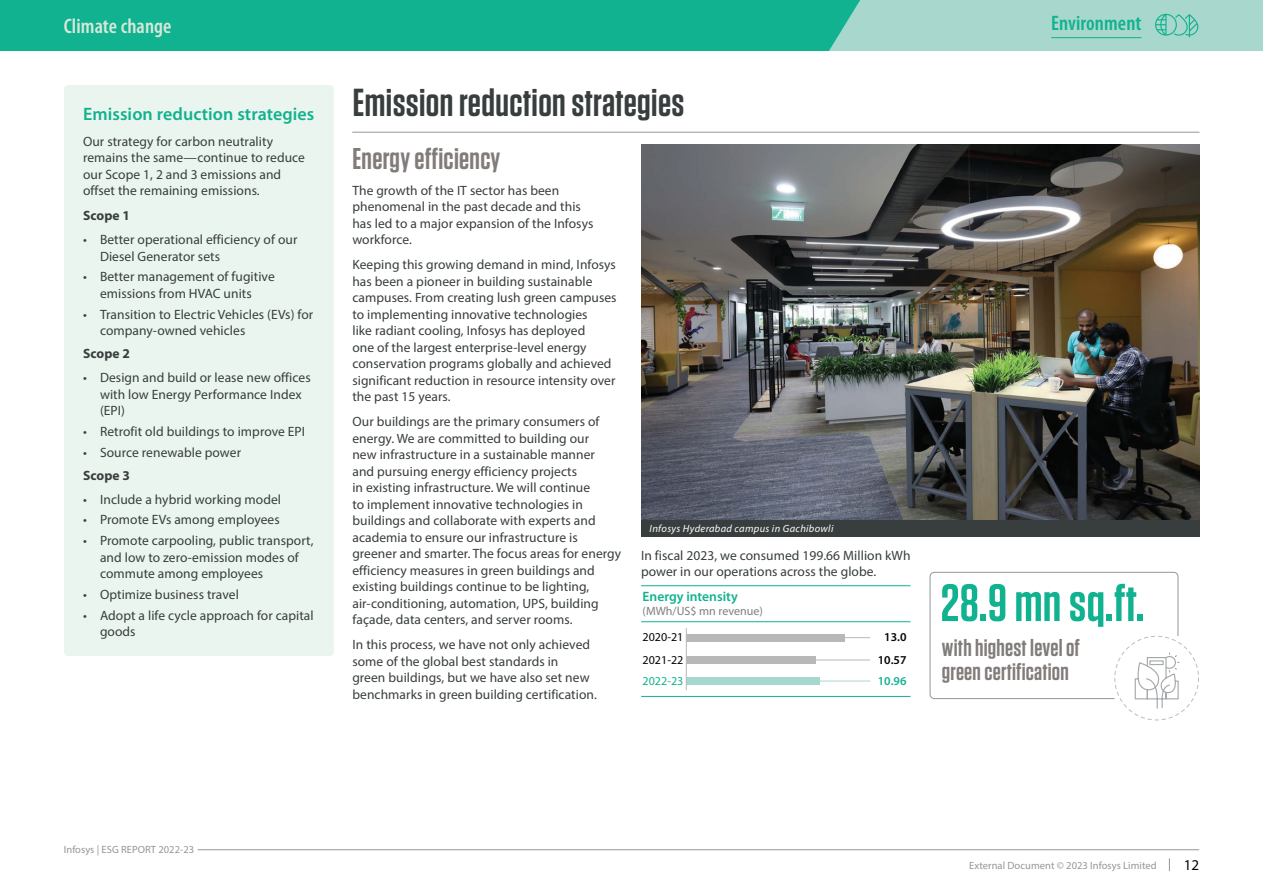
<style>
.page{position:relative;width:1263px;height:893px;background:#fff}
.page>*{position:absolute;margin:0;border:0;box-sizing:border-box;transform-origin:0 0}
.t1{font:600 52.5px "Tungsten";letter-spacing:.01em;color:#10b28f}
.t2{font:600 39px "Tungsten";letter-spacing:.01em;color:#383d3d}
.t3{font:600 30px "Tungsten";letter-spacing:.01em;color:#817c7a}
.t4{font:600 24px/24px "Tungsten";letter-spacing:.01em;color:#817c7a}
.t5{font:600 condensed 21px "Myriad Pro";letter-spacing:.005em;color:#d7e8da}
.t6{font:600 condensed 21px "Myriad Pro";letter-spacing:.005em;color:#10b28f}
.t7{font:600 18px "Myriad Pro";letter-spacing:.005em;color:#10b28f}
.t8{font:15px "Myriad Pro";color:#040503}
.t9{font:600 13.65px "Myriad Pro";color:#10b28f}
.t10{font:13.5px/16.5px "Myriad Pro";letter-spacing:.005em;color:#383d3d}
.t11{font:700 13.5px "Myriad Pro";letter-spacing:.005em;color:#383d3d}
.t12{font:12px "Myriad Pro";color:#7e7f7e}
.t13{font:12px/22.4px "Myriad Pro";color:#040503}
.t14{font:600 12px/22.4px "Myriad Pro";color:#040503;text-align:center}
.t15{font:12px "Myriad Pro";color:#10b28f}
.t16{font:600 12px "Myriad Pro";color:#10b28f}
.t17{font:10.5px "Myriad Pro";letter-spacing:.005em;color:#939698}
.t18{font:italic 10.5px "Myriad Pro";letter-spacing:.03em;color:#fff}
</style>
<div class="page">
<svg style="left:1169px;top:858px;width:1px;height:13px"></svg>
<hr style="left:198px;top:849px;width:1001px;height:1px;background:#939698">
<img style="left:641px;top:145px;width:558px;height:375px">
<div style="left:686px;top:634px;width:159px;height:7px;background:#b8b8b8"></div>
<div style="left:686px;top:656px;width:129px;height:8px;background:#b8b8b8"></div>
<hr style="left:730px;top:660px;width:140px;height:1px;background:#b8b8b8">
<div style="left:686px;top:677px;width:134px;height:8px;background:#a8d7cd"></div>
<hr style="left:730px;top:681px;width:140px;height:1px;background:#a8d7cd">
<hr style="left:755px;top:637px;width:115px;height:1px;background:#b8b8b8">
<hr style="left:641px;top:585px;width:269px;height:1px;background:#10b28f">
<hr style="left:641px;top:696px;width:269px;height:1px;background:#10b28f">
<hr style="left:641px;top:621px;width:269px;height:1px;background:#10b28f">
<hr style="left:686px;top:628px;width:1px;height:62px;background:#b8b8b8">
<div style="left:64px;top:85px;width:270px;height:571px;background:#ebf5ef;border-radius:4px"></div>
<hr style="left:352px;top:132px;width:847px;height:1px;background:#939698">
<svg style="left:929px;top:572px;width:251px;height:137px"></svg>
<svg style="left:0;top:0;width:1263px;height:51px;background:#41bea3"></svg>
<hr style="left:1051px;top:37px;width:90px;height:1px;background:#10b28f">
<div style="left:641px;top:520px;width:558px;height:17px;background:#383d3d"></div>
<h3 class="t5" style="left:64px;top:13px;width:109px">Climate change</h3>
<h3 class="t6" style="left:1051px;top:10px;width:92px">Environment</h3>
<h3 class="t7" style="left:83px;top:102px;width:233px">Emission reduction strategies</h3>
<p class="t10" style="left:83px;top:133px;width:224px">Our strategy for carbon neutrality remains the same—continue to reduce our Scope 1, 2 and 3 emissions and offset the remaining emissions.</p>
<p class="t11" style="left:83px;top:207px;width:48px">Scope 1</p>
<p class="t10" style="left:100px;top:231px;width:199px;text-indent:-17px">• Better operational efficiency of our<br>Diesel Generator sets</p>
<p class="t10" style="left:83px;top:268px;width:193px;text-align:center">• Better management of fugitive emissions from HVAC units</p>
<p class="t10" style="left:100px;top:306px;width:215px;text-indent:-17px">• Transition to Electric Vehicles (EVs) for company-owned vehicles</p>
<p class="t11" style="left:83px;top:345px;width:48px">Scope 2</p>
<p class="t10" style="left:100px;top:369px;width:212px;text-indent:-17px">• Design and build or lease new offices with low Energy Performance Index (EPI)</p>
<p class="t10" style="left:83px;top:423px;width:224px">• Retrofit old buildings to improve EPI</p>
<p class="t10" style="left:83px;top:444px;width:160px">• Source renewable power</p>
<p class="t11" style="left:83px;top:466px;width:48px">Scope 3</p>
<p class="t10" style="left:83px;top:491px;width:200px">• Include a hybrid working model</p>
<p class="t10" style="left:83px;top:511px;width:198px">• Promote EVs among employees</p>
<p class="t10" style="left:100px;top:532px;width:215px;text-indent:-17px">• Promote carpooling, public transport, and low to zero-emission modes of commute among employees</p>
<p class="t10" style="left:83px;top:586px;width:157px">• Optimize business travel</p>
<p class="t10" style="left:100px;top:607px;width:215px;text-indent:-17px">• Adopt a life cycle approach for capital goods</p>
<h2 class="t2" style="left:353px;top:82px;width:333px">Emission reduction strategies</h2>
<h3 class="t3" style="left:352px;top:142px;width:149px">Energy efficiency</h3>
<p class="t10" style="left:352px;top:182px;width:242px">The growth of the IT sector has been phenomenal in the past decade and this has led to a major expansion of the Infosys workforce.</p>
<p class="t10" style="left:352px;top:256px;width:266px">Keeping this growing demand in mind, Infosys has been a pioneer in building sustainable campuses. From creating lush green campuses to implementing innovative technologies<br>like radiant cooling, Infosys has deployed<br>one of the largest enterprise-level energy conservation programs globally and achieved significant reduction in resource intensity over the past 15 years.</p>
<p class="t10" style="left:352px;top:413px;width:270px">Our buildings are the primary consumers of energy. We are committed to building our<br>new infrastructure in a sustainable manner<br>and pursuing energy efficiency projects<br>in existing infrastructure. We will continue<br>to implement innovative technologies in buildings and collaborate with experts and academia to ensure our infrastructure is greener and smarter. The focus areas for energy efficiency measures in green buildings and existing buildings continue to be lighting, air-conditioning, automation, UPS, building façade, data centers, and server rooms.</p>
<p class="t10" style="left:352px;top:636px;width:246px">In this process, we have not only achieved some of the global best standards in<br>green buildings, but we have also set new benchmarks in green building certification.</p>
<p class="t18" style="left:649px;top:522px;width:185px">Infosys Hyderabad campus in Gachibowli</p>
<p class="t10" style="left:641px;top:547px;width:271px">In fiscal 2023, we consumed 199.66 Million kWh power in our operations across the globe.</p>
<p class="t9" style="left:643px;top:588px;width:97px">Energy intensity</p>
<p class="t12" style="left:643px;top:604px;width:122px">(MWh/US$ mn revenue)</p>
<p class="t13" style="left:643px;top:626px;width:42px">2020-21<br>2021-22</p>
<p class="t14" style="left:878px;top:626px;width:30px">13.0<br>10.57</p>
<p class="t15" style="left:643px;top:673px;width:42px">2022-23</p>
<p class="t16" style="left:878px;top:673px;width:30px">10.96</p>
<h1 class="t1" style="left:941px;top:575px;width:205px">28.9 mn sq.ft.</h1>
<h3 class="t4" style="left:942px;top:636px;width:139px">with highest level of green certification</h3>
<p class="t17" style="left:64px;top:843px;width:132px">Infosys | ESG REPORT 2022-23</p>
<p class="t17" style="left:969px;top:859px;width:189px">External Document © 2023 Infosys Limited</p>
<p class="t8" style="left:1184px;top:855px;width:17px">12</p>
</div>
